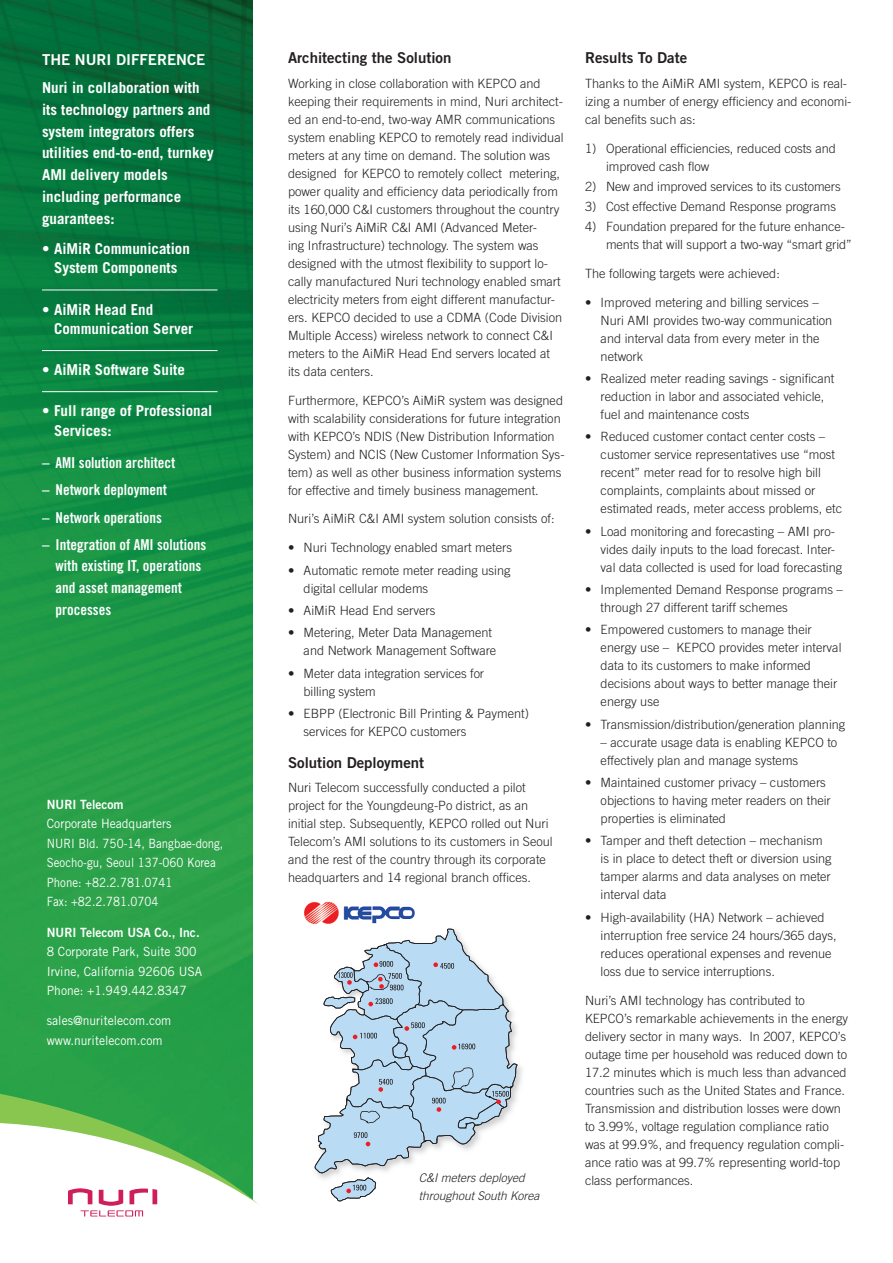
<style>
.page{position:relative;width:893px;height:1263px;background:#fff}
.page>*{position:absolute;margin:0;border:0;box-sizing:border-box;transform-origin:0 0}
.sidebar{font:700 15px/21.8px "Trade Gothic LT Std";color:#fff}
.sidebar-2{font:15px/21.8px "Trade Gothic LT Std Bd Cn 20";color:#fff}
.sidebar_bullets{font:700 15px/19.5px "Trade Gothic LT Std";color:#fff}
.section_header_p2{font:15px "Trade Gothic LT Std Bd 2";color:#231f20}
.section_header{font:15px "Trade Gothic LT Std Bd 2";color:#fff}
.body{font:300 12.75px/18px "Trade Gothic LT Std";color:#231f20}
.bullets{font:300 12.75px/18px "Trade Gothic LT Std";color:#231f20}
.contact{font:12.75px "Trade Gothic LT Std";color:#fff;scale:.95 1}
.contact-2{font:12.75px/19.5px "Trade Gothic LT Std";color:#fff;scale:.9 1}
.contact-3{font:12.75px "Trade Gothic LT Std Bd 2";color:#fff;scale:.95 1}
.body-2{font:italic 300 12px "Trade Gothic LT Std";color:#231f20}
</style>
<div class="page">
<img style="left:0;top:0;width:253px;height:1074px">
<svg style="left:0;top:1074px;width:253px;height:48px;background:#33a549"></svg>
<svg style="left:0;top:1122px;width:342px;height:95px"></svg>
<svg style="left:68px;top:1188px;width:89px;height:28px"></svg>
<hr style="left:42px;top:290px;width:176px;height:1px;background:#fff">
<hr style="left:42px;top:350px;width:176px;height:1px;background:#fff">
<hr style="left:42px;top:391px;width:176px;height:1px;background:#fff">
<img style="left:311px;top:928px;width:211px;height:256px">
<svg style="left:315px;top:929px;width:203px;height:272px"></svg>
<img style="left:304px;top:901px;width:111px;height:23px">
<p class="section_header" style="left:42px;top:50px;width:165px">THE NURI DIFFERENCE</p>
<p class="sidebar" style="left:42px;top:77px;width:173px">Nuri in collaboration with its technology partners and system integrators offers utilities end-to-end, turnkey<br>AMI delivery models including performance guarantees:</p>
<p class="sidebar_bullets" style="left:42px;top:239px;width:149px;text-align:center">• AiMiR Communication<br>System Components</p>
<p class="sidebar_bullets" style="left:54px;top:299px;width:141px;text-indent:-12px">• AiMiR Head End<br>Communication Server</p>
<p class="sidebar_bullets" style="left:42px;top:360px;width:144px">• AiMiR Software Suite</p>
<p class="sidebar_bullets" style="left:54px;top:401px;width:160px;text-indent:-12px">• Full range of Professional<br>Services:</p>
<p class="sidebar-2" style="left:42px;top:452px;width:135px">– AMI solution architect</p>
<p class="sidebar-2" style="left:42px;top:479px;width:127px">– Network deployment</p>
<p class="sidebar-2" style="left:42px;top:506px;width:122px">– Network operations</p>
<p class="sidebar-2" style="left:56px;top:533px;width:152px;text-indent:-14px">– Integration of AMI solutions with existing IT, operations and asset management processes</p>
<p class="contact-3" style="left:47px;top:796px;width:82px">NURI Telecom</p>
<p class="contact" style="left:47px;top:816px;width:133px">Corporate Headquarters</p>
<p class="contact-2" style="left:47px;top:833px;width:198px">NURI Bld. 750-14, Bangbae-dong,<br>Seocho-gu, Seoul 137-060 Korea</p>
<p class="contact-2" style="left:47px;top:872px;width:141px">Phone: +82.2.781.0741</p>
<p class="contact-2" style="left:47px;top:892px;width:126px">Fax: +82.2.781.0704</p>
<p class="contact-3" style="left:47px;top:924px;width:162px">NURI Telecom USA Co., Inc.</p>
<p class="contact" style="left:47px;top:944px;width:159px">8 Corporate Park, Suite 300</p>
<p class="contact" style="left:47px;top:963px;width:165px">Irvine, California 92606 USA</p>
<p class="contact" style="left:47px;top:983px;width:149px">Phone: +1.949.442.8347</p>
<p class="contact" style="left:47px;top:1013px;width:132px">sales@nuritelecom.com</p>
<p class="contact" style="left:47px;top:1033px;width:123px">www.nuritelecom.com</p>
<p class="section_header_p2" style="left:288px;top:49px;width:165px">Architecting the Solution</p>
<p class="body" style="left:288px;top:74px;width:277px">Working in close collaboration with KEPCO and keeping their requirements in mind, Nuri architect&shy;ed an end-to-end, two-way AMR communications system enabling KEPCO to remotely read individual meters at any time on demand. The solution was designed for KEPCO to remotely collect metering, power quality and efficiency data periodically from its 160,000 C&amp;I customers throughout the country using Nuri’s AiMiR C&amp;I AMI (Advanced Meter-<br>ing Infrastructure) technology. The system was designed with the utmost flexibility to support lo&shy;cally manufactured Nuri technology enabled smart electricity meters from eight different manufactur&shy;ers. KEPCO decided to use a CDMA (Code Division Multiple Access) wireless network to connect C&amp;I meters to the AiMiR Head End servers located at its data centers.</p>
<p class="body" style="left:288px;top:391px;width:278px">Furthermore, KEPCO’s AiMiR system was designed with scalability considerations for future integration with KEPCO’s NDIS (New Distribution Information System) and NCIS (New Customer Information Sys&shy;tem) as well as other business information systems for effective and timely business management.</p>
<p class="body" style="left:288px;top:510px;width:268px">Nuri’s AiMiR C&amp;I AMI system solution consists of:</p>
<p class="bullets" style="left:288px;top:539px;width:226px">• Nuri Technology enabled smart meters</p>
<p class="bullets" style="left:288px;top:561px;width:224px">• Automatic remote meter reading using</p>
<p class="bullets" style="left:304px;top:579px;width:126px">digital cellular modems</p>
<p class="bullets" style="left:288px;top:601px;width:149px">• AiMiR Head End servers</p>
<p class="bullets" style="left:288px;top:623px;width:206px">• Metering, Meter Data Management</p>
<p class="bullets" style="left:304px;top:641px;width:194px">and Network Management Software</p>
<p class="bullets" style="left:288px;top:664px;width:198px">• Meter data integration services for</p>
<p class="bullets" style="left:304px;top:682px;width:74px">billing system</p>
<p class="bullets" style="left:304px;top:704px;width:227px;text-indent:-16px">• EBPP (Electronic Bill Printing &amp; Payment) services for KEPCO customers</p>
<p class="section_header_p2" style="left:288px;top:753px;width:138px">Solution Deployment</p>
<p class="body" style="left:288px;top:778px;width:266px">Nuri Telecom successfully conducted a pilot project for the Youngdeung-Po district, as an initial step. Subsequently, KEPCO rolled out Nuri Telecom’s AMI solutions to its customers in Seoul and the rest of the country through its corporate headquarters and 14 regional branch offices.</p>
<p class="section_header_p2" style="left:585px;top:49px;width:104px">Results To Date</p>
<p class="body" style="left:585px;top:74px;width:268px">Thanks to the AiMiR AMI system, KEPCO is real&shy;izing a number of energy efficiency and economi&shy;cal benefits such as:</p>
<p class="body" style="left:606px;top:139px;width:231px;text-indent:-21px">1) Operational efficiencies, reduced costs and improved cash flow</p>
<p class="body" style="left:585px;top:177px;width:257px">2) New and improved services to its customers</p>
<p class="body" style="left:585px;top:197px;width:252px">3) Cost effective Demand Response programs</p>
<p class="body" style="left:606px;top:217px;width:247px;text-indent:-21px">4) Foundation prepared for the future enhance&shy;ments that will support a two-way “smart grid”</p>
<p class="body" style="left:585px;top:264px;width:196px">The following targets were achieved:</p>
<p class="bullets" style="left:601px;top:293px;width:233px;text-indent:-16px">• Improved metering and billing services – Nuri AMI provides two-way communication and interval data from every meter in the network</p>
<p class="bullets" style="left:601px;top:369px;width:235px;text-indent:-16px">• Realized meter reading savings - significant reduction in labor and associated vehicle, fuel and maintenance costs</p>
<p class="bullets" style="left:601px;top:428px;width:243px;text-indent:-16px">• Reduced customer contact center costs – customer service representatives use “most recent” meter read for to resolve high bill complaints, complaints about missed or estimated reads, meter access problems, etc</p>
<p class="bullets" style="left:601px;top:522px;width:243px;text-indent:-16px">• Load monitoring and forecasting – AMI pro&shy;vides daily inputs to the load forecast. Inter&shy;val data collected is used for load forecasting</p>
<p class="bullets" style="left:601px;top:580px;width:244px;text-indent:-16px">• Implemented Demand Response programs – through 27 different tariff schemes</p>
<p class="bullets" style="left:601px;top:621px;width:242px;text-indent:-16px">• Empowered customers to manage their energy use – KEPCO provides meter interval data to its customers to make informed decisions about ways to better manage their energy use</p>
<p class="bullets" style="left:585px;top:715px;width:262px">• Transmission/distribution/generation planning</p>
<p class="bullets" style="left:601px;top:733px;width:238px">– accurate usage data is enabling KEPCO to effectively plan and manage systems</p>
<p class="bullets" style="left:601px;top:773px;width:232px;text-indent:-16px">• Maintained customer privacy – customers objections to having meter readers on their properties is eliminated</p>
<p class="bullets" style="left:601px;top:832px;width:232px;text-indent:-16px">• Tamper and theft detection – mechanism is in place to detect theft or diversion using tamper alarms and data analyses on meter interval data</p>
<p class="bullets" style="left:601px;top:908px;width:237px;text-indent:-16px">• High-availability (HA) Network – achieved interruption free service 24 hours/365 days, reduces operational expenses and revenue loss due to service interruptions.</p>
<p class="body" style="left:585px;top:991px;width:265px">Nuri’s AMI technology has contributed to KEPCO’s remarkable achievements in the energy delivery sector in many ways. In 2007, KEPCO’s outage time per household was reduced down to 17.2 minutes which is much less than advanced countries such as the United States and France.<br>Transmission and distribution losses were down to 3.99%, voltage regulation compliance ratio was at 99.9%, and frequency regulation compli&shy;ance ratio was at 99.7% representing world-top</p>
<p class="body-2" style="left:419px;top:1170px;width:108px">C&amp;I meters deployed</p>
<p class="body" style="left:585px;top:1171px;width:110px">class performances.</p>
<p class="body-2" style="left:419px;top:1188px;width:122px">throughout South Korea</p>
</div>
